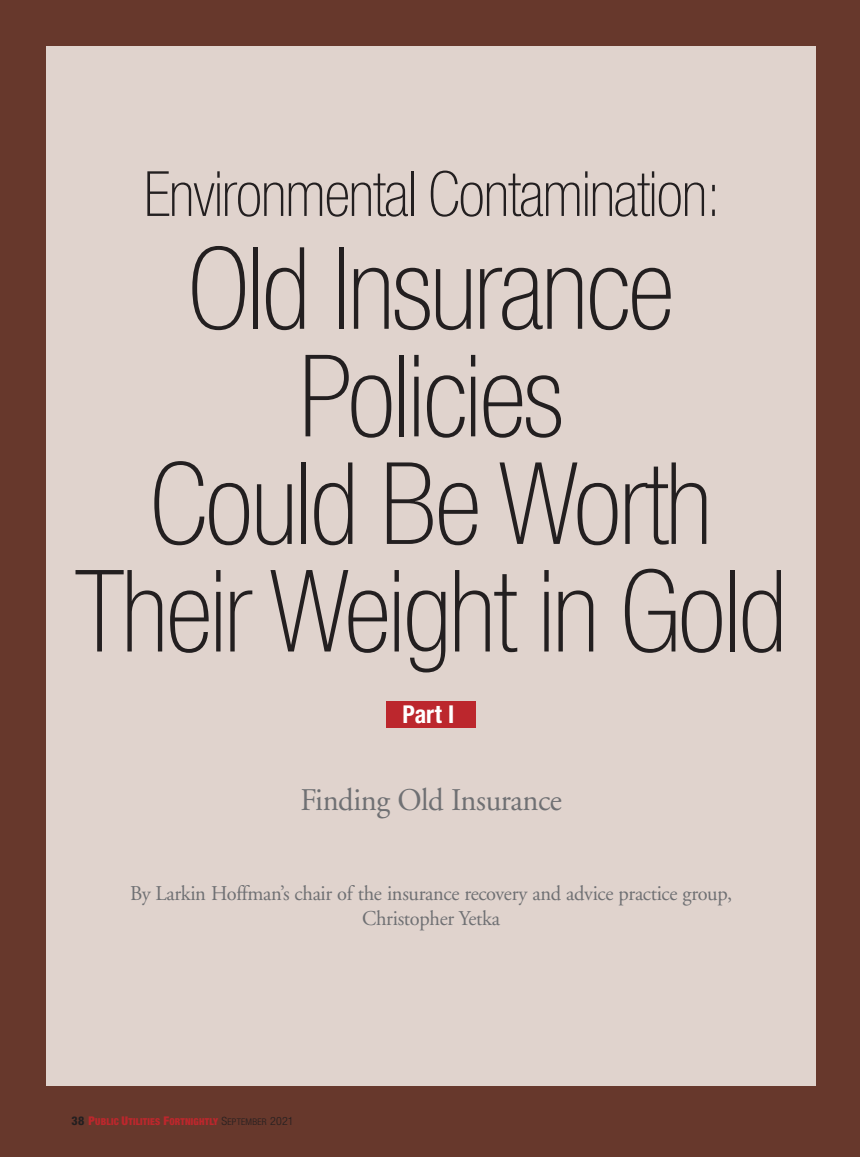
<style>
.page{position:relative;width:860px;height:1157px;background:#fff}
.page>*{position:absolute;margin:0;border:0;box-sizing:border-box;transform-origin:0 0}
.t1{font:100 condensed 114px/107.6px "Helvetica Neue";letter-spacing:-.02em;color:#231f20;text-align:center}
.t2{font:100 condensed 62.4px "Helvetica Neue";letter-spacing:-.02em;color:#231f20}
.t3{font:31.5px "Adobe Garamond";letter-spacing:-.015em;color:#6f7073}
.t4{font:700 condensed 24.6px "Helvetica Neue";color:#fff}
.t5{font:21px/25.5px "Adobe Garamond";letter-spacing:-.015em;color:#6f7073;text-align:center}
.t6{font:9.6px "Helvetica Neue Black Cond SC800";letter-spacing:.02em;color:#bc272d}
.s1{font-family:"Helvetica Neue";font-weight:800;font-stretch:condensed;font-size:12px;color:#231f20}
.s2{font-size:12px}
.s3{font-family:"Helvetica Neue Light Cond SC800";font-size:11.4px;color:#231f20}
.s4{font-family:"Helvetica Neue Light Cond SC800";font-size:9.15px;color:#231f20}
</style>
<div class="page">
<div style="left:0;top:0;width:860px;height:1156px;background:#67382c"></div>
<div style="left:46px;top:46px;width:770px;height:1039px;background:#e0d3cd"></div>
<div style="left:386px;top:701px;width:90px;height:27px;background:#bc272d"></div>
<h2 class="t2" style="left:143px;top:159px;width:579px">Environmental Contamination:</h2>
<h1 class="t1" style="left:75px;top:234px;width:713px">Old Insurance<br>Policies<br>Could Be Worth<br>Their Weight in Gold</h1>
<p class="t4" style="left:402px;top:699px;width:53px">Part I</p>
<h3 class="t3" style="left:300px;top:783px;width:263px">Finding Old Insurance</h3>
<p class="t5" style="left:130px;top:881px;width:603px">By Larkin Hoffman’s chair of the insurance recovery and advice practice group,<br>Christopher Yetka</p>
<p class="t6" style="left:72px;top:1115px;width:224px"><span class="s1">38</span> <span class="s2">P</span>UBLIC <span class="s2">U</span>TILITIES <span class="s2">F</span>ORTNIGHTLY <span class="s3">S</span><span class="s4">EPTEMBER</span> <span class="s3">2021</span></p>
</div>
